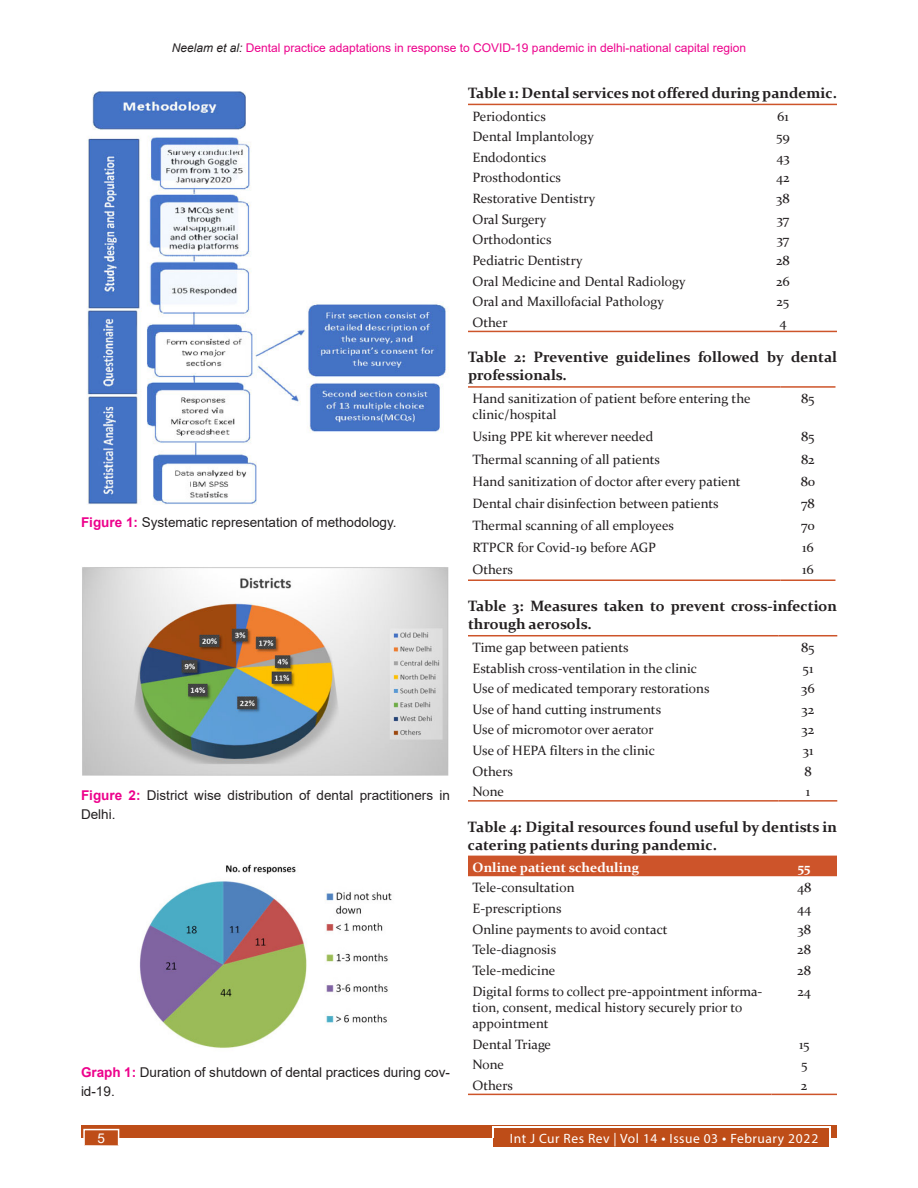
<style>
.page{position:relative;width:918px;height:1188px;background:#fff}
.page>*{position:absolute;margin:0;border:0;box-sizing:border-box;transform-origin:0 0}
.Table_caption{font:700 15px/18px "Constantia";color:#231f20}
.Table_text{font:13.5px/16.2px "Constantia";color:#231f20}
.Figure_caption{font:13.5px/18.9px "Arial";color:#231f20}
.t1{font:13.5px "Myriad Pro";letter-spacing:.04em;color:#fff}
.Table_text-2{font:700 13.5px "Constantia";color:#fff}
.t2{font:13.5px "Arial";color:#fff}
.t3{font:12px "Arial";color:#ed028c}
.s1{font-style:italic;color:#231f20}
.s2{font-weight:700;color:#ed028c}
.s3{font-size:15px}
</style>
<div class="page">
<div style="left:81px;top:1125px;width:756px;height:13px;background:#be4d18"></div>
<div style="left:494px;top:1128px;width:335px;height:19px;background:#be4d18"></div>
<hr style="left:492px;top:1127px;width:338px;height:1px;background:#fff">
<svg style="left:492px;top:1128px;width:2px;height:10px"></svg>
<svg style="left:829px;top:1127px;width:2px;height:11px"></svg>
<div style="left:83px;top:1129px;width:36px;height:17px;background:#be4d18;border:2px solid #fff"></div>
<img style="left:87px;top:91px;width:361px;height:414px">
<img style="left:82px;top:567px;width:367px;height:209px">
<img style="left:139px;top:864px;width:253px;height:184px">
<hr style="left:468px;top:104px;width:261px;height:1px;background:#cd542a">
<hr style="left:729px;top:104px;width:108px;height:1px;background:#cd542a">
<hr style="left:468px;top:331px;width:261px;height:1px;background:#cd542a">
<hr style="left:729px;top:331px;width:108px;height:1px;background:#cd542a">
<hr style="left:468px;top:386px;width:312px;height:2px;background:#cd542a">
<hr style="left:780px;top:386px;width:55px;height:2px;background:#cd542a">
<hr style="left:468px;top:579px;width:312px;height:2px;background:#cd542a">
<hr style="left:780px;top:579px;width:55px;height:2px;background:#cd542a">
<hr style="left:468px;top:635px;width:311px;height:1px;background:#cd542a">
<hr style="left:779px;top:635px;width:58px;height:1px;background:#cd542a">
<hr style="left:468px;top:800px;width:311px;height:2px;background:#cd542a">
<hr style="left:779px;top:800px;width:58px;height:2px;background:#cd542a">
<div style="left:468px;top:856px;width:369px;height:20px;background:#cd542a"></div>
<hr style="left:468px;top:1094px;width:303px;height:1px;background:#cd542a">
<hr style="left:771px;top:1094px;width:66px;height:1px;background:#cd542a">
<p class="t3" style="left:172px;top:39px;width:576px"><span class="s1">Neelam et al:</span> Dental practice adaptations in response to COVID-19 pandemic in delhi-national capital region</p>
<p class="Figure_caption" style="left:81px;top:513px;width:317px"><span class="s2">Figure 1:</span> Systematic representation of methodology.</p>
<p class="Figure_caption" style="left:81px;top:786px;width:370px"><span class="s2">Figure 2:</span> District wise distribution of dental practitioners in<br>Delhi.</p>
<p class="Figure_caption" style="left:81px;top:1063px;width:370px"><span class="s2">Graph 1:</span> Duration of shutdown of dental practices during cov&shy;id-19.</p>
<p class="Table_caption" style="left:468px;top:83px;width:371px">Table 1: Dental services not offered during pandemic.</p>
<p class="Table_text" style="left:472px;top:107px;width:75px">Periodontics</p>
<p class="Table_text" style="left:777px;top:107px;width:13px">61</p>
<p class="Table_text" style="left:472px;top:128px;width:123px">Dental Implantology</p>
<p class="Table_text" style="left:776px;top:128px;width:15px">59</p>
<p class="Table_text" style="left:472px;top:149px;width:75px">Endodontics</p>
<p class="Table_text" style="left:776px;top:149px;width:15px">43</p>
<p class="Table_text" style="left:472px;top:169px;width:90px">Prosthodontics</p>
<p class="Table_text" style="left:776px;top:169px;width:15px">42</p>
<p class="Table_text" style="left:472px;top:190px;width:124px">Restorative Dentistry</p>
<p class="Table_text" style="left:776px;top:190px;width:15px">38</p>
<p class="Table_text" style="left:472px;top:210px;width:75px">Oral Surgery</p>
<p class="Table_text" style="left:777px;top:210px;width:14px">37</p>
<p class="Table_text" style="left:472px;top:231px;width:81px">Orthodontics</p>
<p class="Table_text" style="left:777px;top:231px;width:14px">37</p>
<p class="Table_text" style="left:472px;top:252px;width:112px">Pediatric Dentistry</p>
<p class="Table_text" style="left:776px;top:252px;width:15px">28</p>
<p class="Table_text" style="left:472px;top:272px;width:215px">Oral Medicine and Dental Radiology</p>
<p class="Table_text" style="left:776px;top:272px;width:15px">26</p>
<p class="Table_text" style="left:472px;top:293px;width:193px">Oral and Maxillofacial Pathology</p>
<p class="Table_text" style="left:777px;top:293px;width:14px">25</p>
<p class="Table_text" style="left:472px;top:314px;width:37px">Other</p>
<p class="Table_text" style="left:779px;top:314px;width:9px">4</p>
<p class="Table_caption" style="left:468px;top:347px;width:371px">Table 2: Preventive guidelines followed by dental professionals.</p>
<p class="Table_text" style="left:472px;top:390px;width:280px">Hand sanitization of patient before entering the clinic/hospital</p>
<p class="Table_text" style="left:801px;top:390px;width:15px">85</p>
<p class="Table_text" style="left:472px;top:428px;width:182px">Using PPE kit wherever needed</p>
<p class="Table_text" style="left:801px;top:428px;width:15px">85</p>
<p class="Table_text" style="left:472px;top:450px;width:189px">Thermal scanning of all patients</p>
<p class="Table_text" style="left:801px;top:450px;width:15px">82</p>
<p class="Table_text" style="left:472px;top:472px;width:270px">Hand sanitization of doctor after every patient</p>
<p class="Table_text" style="left:801px;top:472px;width:16px">80</p>
<p class="Table_text" style="left:472px;top:495px;width:248px">Dental chair disinfection between patients</p>
<p class="Table_text" style="left:801px;top:495px;width:15px">78</p>
<p class="Table_text" style="left:472px;top:517px;width:203px">Thermal scanning of all employees</p>
<p class="Table_text" style="left:801px;top:517px;width:15px">70</p>
<p class="Table_text" style="left:472px;top:539px;width:185px">RTPCR for Covid-19 before AGP</p>
<p class="Table_text" style="left:802px;top:539px;width:13px">16</p>
<p class="Table_text" style="left:472px;top:561px;width:42px">Others</p>
<p class="Table_text" style="left:802px;top:561px;width:13px">16</p>
<p class="Table_caption" style="left:468px;top:596px;width:371px">Table 3: Measures taken to prevent cross-infection through aerosols.</p>
<p class="Table_text" style="left:472px;top:639px;width:158px">Time gap between patients</p>
<p class="Table_text" style="left:801px;top:639px;width:15px">85</p>
<p class="Table_text" style="left:472px;top:659px;width:226px">Establish cross-ventilation in the clinic</p>
<p class="Table_text" style="left:803px;top:659px;width:12px">51</p>
<p class="Table_text" style="left:472px;top:680px;width:239px">Use of medicated temporary restorations</p>
<p class="Table_text" style="left:801px;top:680px;width:15px">36</p>
<p class="Table_text" style="left:472px;top:700px;width:190px">Use of hand cutting instruments</p>
<p class="Table_text" style="left:802px;top:700px;width:14px">32</p>
<p class="Table_text" style="left:472px;top:721px;width:183px">Use of micromotor over aerator</p>
<p class="Table_text" style="left:802px;top:721px;width:14px">32</p>
<p class="Table_text" style="left:472px;top:742px;width:184px">Use of HEPA filters in the clinic</p>
<p class="Table_text" style="left:803px;top:742px;width:12px">31</p>
<p class="Table_text" style="left:472px;top:762px;width:42px">Others</p>
<p class="Table_text" style="left:804px;top:762px;width:9px">8</p>
<p class="Table_text" style="left:472px;top:783px;width:33px">None</p>
<p class="Table_text" style="left:806px;top:783px;width:6px">1</p>
<p class="Table_caption" style="left:468px;top:817px;width:371px">Table 4: Digital resources found useful by dentists in catering patients during pandemic.</p>
<p class="Table_text-2" style="left:472px;top:858px;width:168px">Online patient scheduling</p>
<p class="Table_text-2" style="left:798px;top:858px;width:14px">55</p>
<p class="Table_text" style="left:472px;top:879px;width:104px">Tele-consultation</p>
<p class="Table_text" style="left:797px;top:879px;width:16px">48</p>
<p class="Table_text" style="left:472px;top:900px;width:91px">E-prescriptions</p>
<p class="Table_text" style="left:797px;top:900px;width:16px">44</p>
<p class="Table_text" style="left:472px;top:920px;width:197px">Online payments to avoid contact</p>
<p class="Table_text" style="left:798px;top:920px;width:15px">38</p>
<p class="Table_text" style="left:472px;top:941px;width:85px">Tele-diagnosis</p>
<p class="Table_text" style="left:797px;top:941px;width:15px">28</p>
<p class="Table_text" style="left:472px;top:962px;width:84px">Tele-medicine</p>
<p class="Table_text" style="left:797px;top:962px;width:15px">28</p>
<p class="Table_text" style="left:472px;top:982px;width:291px">Digital forms to collect pre-appointment informa&shy;tion, consent, medical history securely prior to appointment</p>
<p class="Table_text" style="left:797px;top:982px;width:15px">24</p>
<p class="Table_text" style="left:472px;top:1035px;width:80px">Dental Triage</p>
<p class="Table_text" style="left:799px;top:1035px;width:12px">15</p>
<p class="Table_text" style="left:472px;top:1056px;width:33px">None</p>
<p class="Table_text" style="left:801px;top:1056px;width:8px">5</p>
<p class="Table_text" style="left:472px;top:1077px;width:42px">Others</p>
<p class="Table_text" style="left:801px;top:1077px;width:8px">2</p>
<p class="t2" style="left:98px;top:1129px;width:9px">5</p>
<p class="t1" style="left:510px;top:1130px;width:310px">Int J Cur Res Rev | Vol 14 <span class="s3">•</span> Issue 03 <span class="s3">•</span> February 2022</p>
</div>
